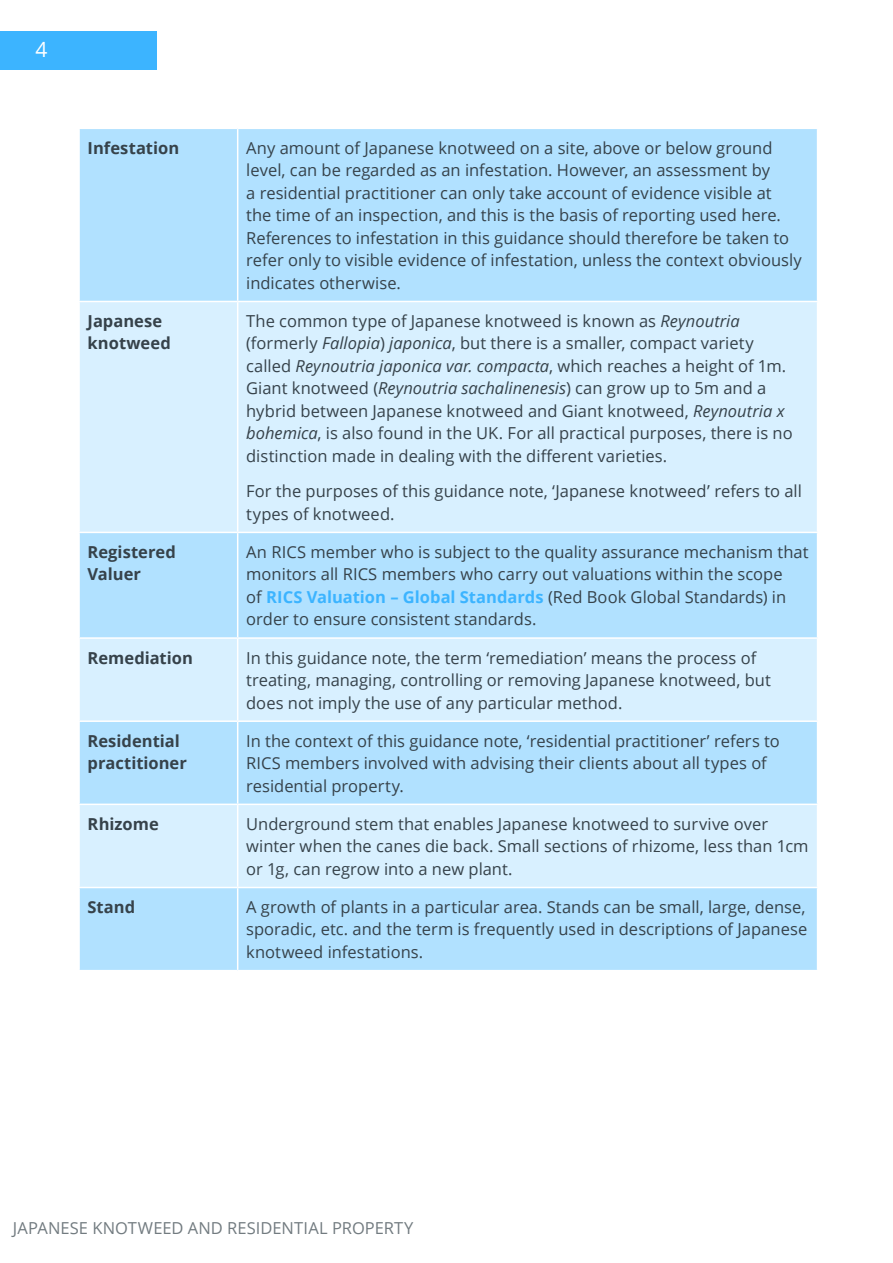
<style>
.page{position:relative;width:893px;height:1263px;background:#fff}
.page>*{position:absolute;margin:0;border:0;box-sizing:border-box;transform-origin:0 0}
.t1{font:16.5px/22.5px "Open Sans";color:#36424a}
.t2{font:700 16.5px/22.5px "Open Sans";color:#36424a}
.t3{font:16.5px "Open Sans";letter-spacing:.005em;color:#727b80}
.t4{font:13.5px "Open Sans";color:#fff}
.s1{font-size:21px}
.s2{font-style:italic}
.s3{font-weight:700;color:#3cb4ff}
</style>
<div class="page">
<div style="left:80px;top:129px;width:737px;height:841px;background:#b1e1ff"></div>
<svg style="left:80px;top:302px;width:737px;height:585px;background:#cbebff"></svg>
<hr style="left:237px;top:129px;width:1px;height:172px;background:#fff">
<hr style="left:78px;top:301px;width:160px;height:1px;background:#fff">
<hr style="left:238px;top:301px;width:580px;height:1px;background:#fff">
<hr style="left:237px;top:302px;width:1px;height:230px;background:#fff">
<hr style="left:78px;top:532px;width:160px;height:1px;background:#fff">
<hr style="left:238px;top:532px;width:580px;height:1px;background:#fff">
<hr style="left:237px;top:533px;width:1px;height:104px;background:#fff">
<hr style="left:78px;top:637px;width:160px;height:2px;background:#fff">
<hr style="left:238px;top:637px;width:580px;height:2px;background:#fff">
<hr style="left:237px;top:639px;width:1px;height:81px;background:#fff">
<hr style="left:78px;top:720px;width:160px;height:2px;background:#fff">
<hr style="left:238px;top:720px;width:580px;height:2px;background:#fff">
<hr style="left:237px;top:722px;width:1px;height:81px;background:#fff">
<hr style="left:78px;top:803px;width:160px;height:2px;background:#fff">
<hr style="left:238px;top:803px;width:580px;height:2px;background:#fff">
<hr style="left:237px;top:805px;width:1px;height:82px;background:#fff">
<hr style="left:78px;top:887px;width:160px;height:1px;background:#fff">
<hr style="left:238px;top:887px;width:580px;height:1px;background:#fff">
<hr style="left:237px;top:888px;width:1px;height:82px;background:#fff">
<div style="left:0;top:31px;width:157px;height:39px;background:#3cb4ff"></div>
<p class="t4" style="left:35px;top:42px;width:14px">I P<span class="s1">4</span></p>
<p class="t2" style="left:88px;top:136px;width:93px">Infestation</p>
<p class="t1" style="left:246px;top:136px;width:557px">Any amount of Japanese knotweed on a site, above or below ground level, can be regarded as an infestation. However, an assessment by<br>a residential practitioner can only take account of evidence visible at<br>the time of an inspection, and this is the basis of reporting used here.<br>References to infestation in this guidance should therefore be taken to refer only to visible evidence of infestation, unless the context obviously indicates otherwise.</p>
<p class="t2" style="left:88px;top:309px;width:85px">Japanese knotweed</p>
<p class="t1" style="left:246px;top:309px;width:548px">The common type of Japanese knotweed is known as <span class="s2">Reynoutria </span>(formerly <span class="s2">Fallopia</span>) <span class="s2">japonica</span>, but there is a smaller, compact variety called <span class="s2">Reynoutria japonica var. compacta</span>, which reaches a height of 1m.<br>Giant knotweed (<span class="s2">Reynoutria sachalinenesis</span>) can grow up to 5m and a hybrid between Japanese knotweed and Giant knotweed, <span class="s2">Reynoutria x bohemica</span>, is also found in the UK. For all practical purposes, there is no distinction made in dealing with the different varieties.</p>
<p class="t1" style="left:246px;top:479px;width:557px">For the purposes of this guidance note, ‘Japanese knotweed’ refers to all types of knotweed.</p>
<p class="t2" style="left:88px;top:540px;width:90px">Registered<br>Valuer</p>
<p class="t1" style="left:246px;top:540px;width:564px">An RICS member who is subject to the quality assurance mechanism that monitors all RICS members who carry out valuations within the scope<br>of <span class="s3">RICS Valuation – Global Standards</span> (Red Book Global Standards) in order to ensure consistent standards.</p>
<p class="t2" style="left:88px;top:646px;width:107px">Remediation</p>
<p class="t1" style="left:246px;top:646px;width:526px">In this guidance note, the term ‘remediation’ means the process of treating, managing, controlling or removing Japanese knotweed, but does not imply the use of any particular method.</p>
<p class="t2" style="left:88px;top:729px;width:101px">Residential practitioner</p>
<p class="t1" style="left:246px;top:729px;width:535px">In the context of this guidance note, ‘residential practitioner’ refers to<br>RICS members involved with advising their clients about all types of residential property.</p>
<p class="t2" style="left:88px;top:812px;width:73px">Rhizome</p>
<p class="t1" style="left:246px;top:812px;width:564px">Underground stem that enables Japanese knotweed to survive over winter when the canes die back. Small sections of rhizome, less than 1cm or 1g, can regrow into a new plant.</p>
<p class="t2" style="left:88px;top:895px;width:49px">Stand</p>
<p class="t1" style="left:246px;top:895px;width:562px;text-align:justify">A growth of plants in a particular area. Stands can be small, large, dense, sporadic, etc. and the term is frequently used in descriptions of Japanese knotweed infestations.</p>
<p class="t3" style="left:13px;top:1217px;width:402px">JAPANESE KNOTWEED AND RESIDENTIAL PROPERTY</p>
</div>
